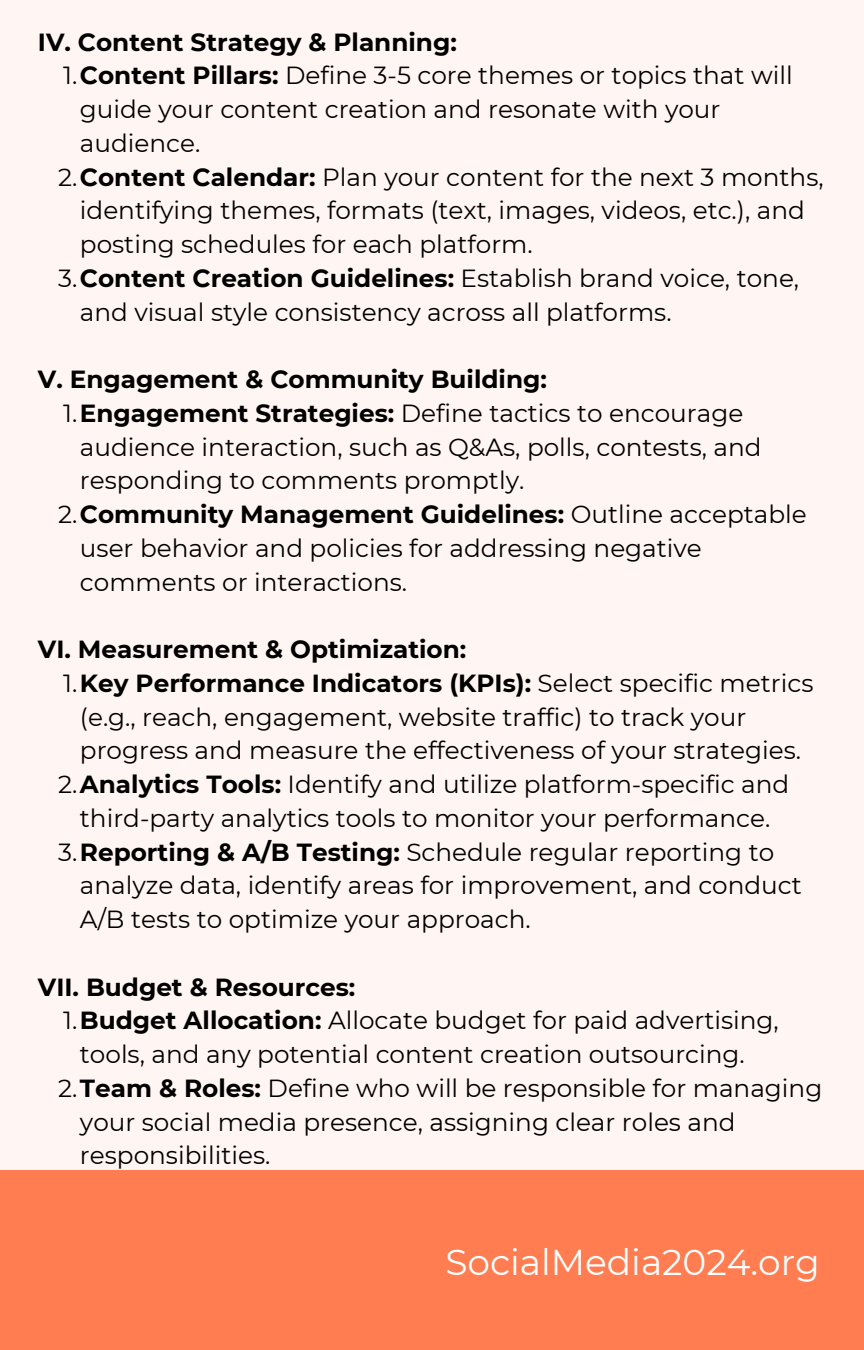
<style>
.page{position:relative;width:864px;height:1350px;background:#fff6f3}
.page>*{position:absolute;margin:0;border:0;box-sizing:border-box;transform-origin:0 0}
.t1{font:36px "Montserrat";color:#fff}
.t2{font:24.75px/33.8px "Montserrat";color:#000}
.t3{font:700 24.75px "Montserrat";color:#000}
.s1{font-weight:700}
</style>
<div class="page">
<div style="left:0;top:1170px;width:864px;height:180px;background:#ff7d50"></div>
<p class="t3" style="left:38px;top:27px;width:420px">IV. Content Strategy &amp; Planning:</p>
<p class="t2" style="left:80px;top:59px;width:714px;text-indent:-17px">1.<span class="s1">Content Pillars:</span> Define 3-5 core themes or topics that will guide your content creation and resonate with your audience.</p>
<p class="t2" style="left:80px;top:160px;width:745px;text-indent:-22px">2.<span class="s1">Content Calendar:</span> Plan your content for the next 3 months, identifying themes, formats (text, images, videos, etc.), and posting schedules for each platform.</p>
<h2 class="t2" style="left:80px;top:261px;width:721px;text-indent:-22px">3.<span class="s1">Content Creation Guidelines:</span> Establish brand voice, tone, and visual style consistency across all platforms.</h2>
<p class="t3" style="left:38px;top:364px;width:511px">V. Engagement &amp; Community Building:</p>
<p class="t2" style="left:80px;top:396px;width:683px;text-indent:-17px">1.<span class="s1">Engagement Strategies:</span> Define tactics to encourage audience interaction, such as Q&amp;As, polls, contests, and responding to comments promptly.</p>
<h2 class="t2" style="left:80px;top:497px;width:728px;text-indent:-22px">2.<span class="s1">Community Management Guidelines:</span> Outline acceptable user behavior and policies for addressing negative comments or interactions.</h2>
<p class="t3" style="left:38px;top:634px;width:430px">VI. Measurement &amp; Optimization:</p>
<p class="t2" style="left:80px;top:666px;width:735px;text-indent:-17px">1.<span class="s1">Key Performance Indicators (KPIs):</span> Select specific metrics (e.g., reach, engagement, website traffic) to track your progress and measure the effectiveness of your strategies.</p>
<p class="t2" style="left:58px;top:767px;width:733px;text-align:center">2.<span class="s1">Analytics Tools:</span> Identify and utilize platform-specific and third-party analytics tools to monitor your performance.</p>
<h2 class="t2" style="left:80px;top:835px;width:723px;text-indent:-22px">3.<span class="s1">Reporting &amp; A/B Testing:</span> Schedule regular reporting to analyze data, identify areas for improvement, and conduct<br>A/B tests to optimize your approach.</h2>
<p class="t3" style="left:38px;top:972px;width:319px">VII. Budget &amp; Resources:</p>
<p class="t2" style="left:80px;top:1004px;width:700px;text-indent:-17px">1.<span class="s1">Budget Allocation:</span> Allocate budget for paid advertising, tools, and any potential content creation outsourcing.</p>
<h1 class="t2" style="left:80px;top:1071px;width:744px;text-indent:-22px">2.<span class="s1">Team &amp; Roles:</span> Define who will be responsible for managing your social media presence, assigning clear roles and responsibilities.</h1>
<h2 class="t1" style="left:445px;top:1240px;width:376px">SocialMedia2024.org</h2>
</div>
